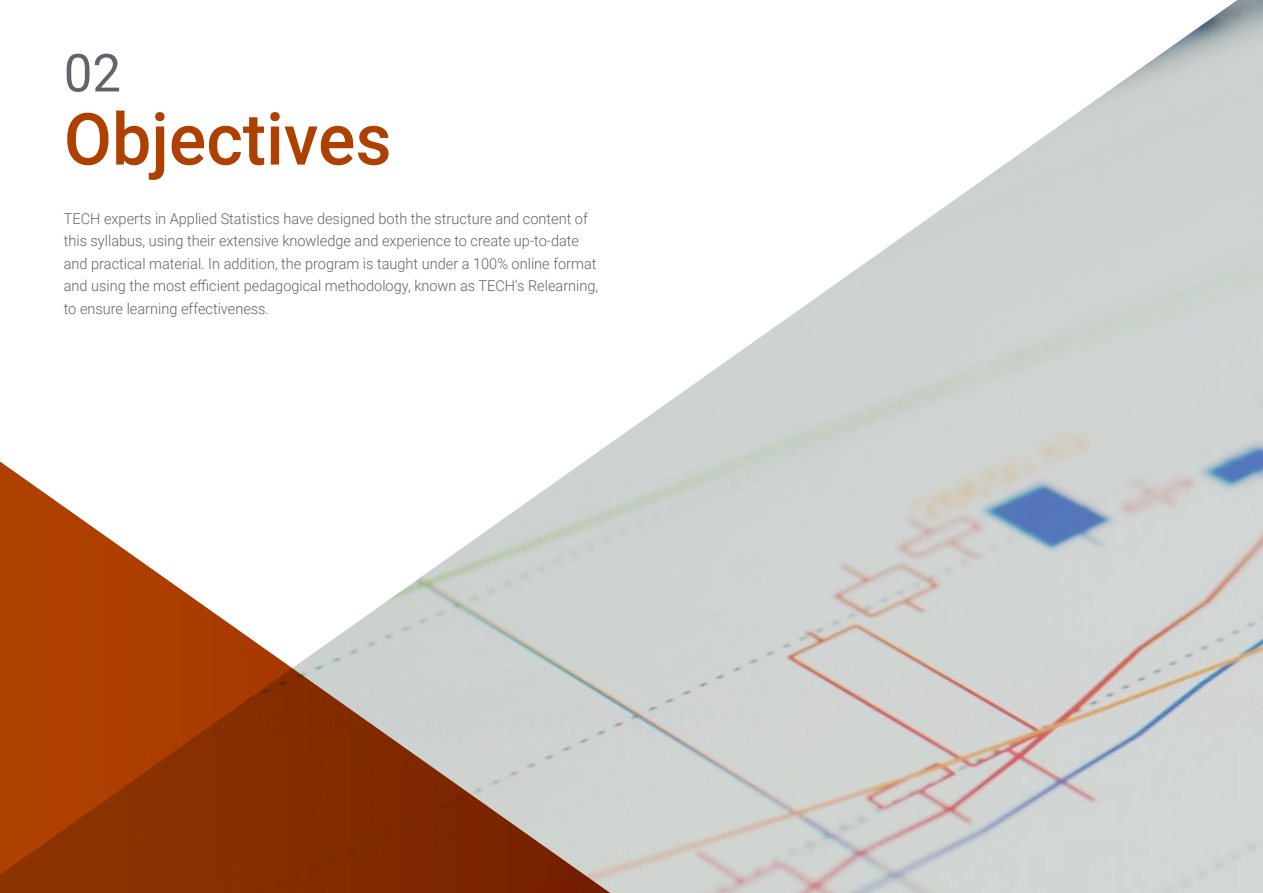
<style>
.page{position:relative;width:1263px;height:893px;background:#fff}
.page>*{position:absolute;margin:0;border:0;box-sizing:border-box;transform-origin:0 0}
.t1{font:500 72px "Roboto";color:#ae4000}
.t2{font:52.5px "Roboto";color:#61646a}
.t3{font:300 15px/22.5px "Roboto";color:#61646a}
</style>
<div class="page">
<img style="left:607px;top:0;width:656px;height:893px">
<svg style="left:0;top:446px;width:640px;height:447px"></svg>
<h2 class="t2" style="left:64px;top:36px;width:59px">02</h2>
<h1 class="t1" style="left:64px;top:89px;width:329px">Objectives</h1>
<p class="t3" style="left:64px;top:207px;width:536px">TECH experts in Applied Statistics have designed both the structure and content of this syllabus, using their extensive knowledge and experience to create up-to-date and practical material. In addition, the program is taught under a 100% online format and using the most efficient pedagogical methodology, known as TECH's Relearning, to ensure learning effectiveness.</p>
</div>
